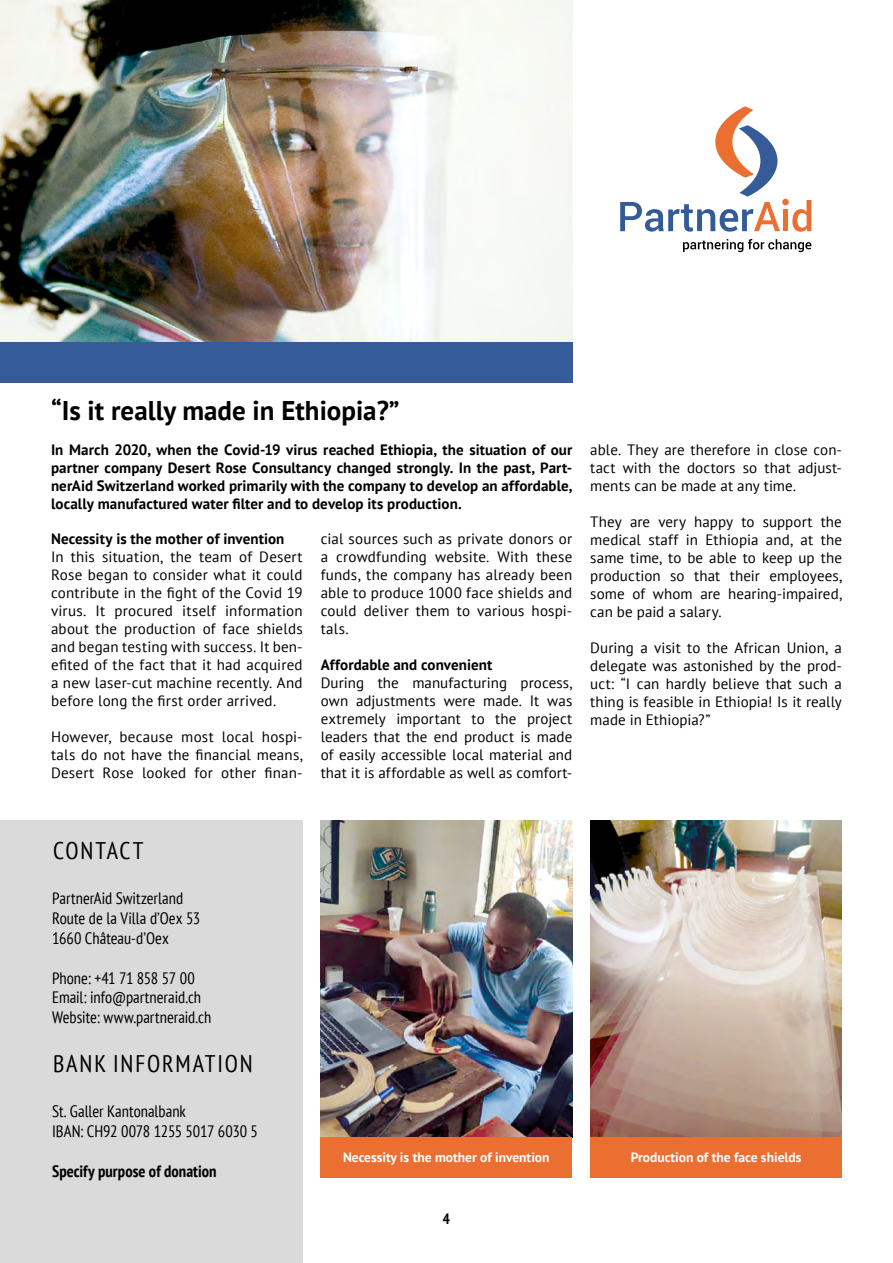
<style>
.page{position:relative;width:893px;height:1263px;background:#fff}
.page>*{position:absolute;margin:0;border:0;box-sizing:border-box;transform-origin:0 0}
.t1{font:700 27px "PT Sans";color:#000}
.t2{font:condensed 24px "PT Sans";letter-spacing:.075em;color:#000}
.t3{font:condensed 16.5px/19.8px "PT Sans";color:#000}
.t4{font:700 condensed 16.5px "PT Sans";color:#000}
.t5{font:15px/18px "PT Sans";letter-spacing:.01em;color:#000;text-align:justify}
.t6{font:700 15px/18px "PT Sans";letter-spacing:.005em;color:#000;text-align:justify}
.t7{font:700 condensed 15px "PT Sans";color:#000}
.t8{font:700 13.5px "PT Sans";color:#fff}
</style>
<div class="page">
<img style="left:321px;top:820px;width:251px;height:318px">
<img style="left:590px;top:820px;width:252px;height:318px">
<img style="left:0;top:0;width:572px;height:342px">
<div style="left:0;top:820px;width:303px;height:443px;background:#dadada"></div>
<div style="left:321px;top:1138px;width:251px;height:40px;background:#eb6f30"></div>
<div style="left:590px;top:1138px;width:252px;height:40px;background:#eb6f30"></div>
<div style="left:783px;top:209px;width:5px;height:22px;background:#eb6f32"></div>
<div style="left:782px;top:199px;width:7px;height:6px;background:#eb6f32;border-radius:50%"></div>
<svg style="left:792px;top:200px;width:19px;height:32px"></svg>
<svg style="left:683px;top:239px;width:128px;height:13px"></svg>
<svg style="left:620px;top:106px;width:160px;height:126px"></svg>
<div style="left:0;top:342px;width:572px;height:41px;background:#355b99"></div>
<h1 class="t1" style="left:51px;top:393px;width:350px">“Is it really made in Ethiopia?”</h1>
<p class="t6" style="left:51px;top:441px;width:523px">In March 2020, when the Covid-19 virus reached Ethiopia, the situation of our partner company Desert Rose Consultancy changed strongly. In the past, Part&shy;nerAid Switzerland worked primarily with the company to develop an affordable, locally manufactured water filter and to develop its production.</p>
<p class="t6" style="left:51px;top:529px;width:235px">Necessity is the mother of invention</p>
<p class="t5" style="left:51px;top:547px;width:253px">In this situation, the team of Desert Rose began to consider what it could contribute in the fight of the Covid 19 virus. It procured itself information about the production of face shields and began testing with success. It ben&shy;efited of the fact that it had acquired a new laser-cut machine recently. And before long the first order arrived.</p>
<p class="t5" style="left:51px;top:727px;width:253px">However, because most local hospi&shy;tals do not have the financial means, Desert Rose looked for other finan-</p>
<p class="t5" style="left:321px;top:529px;width:253px">cial sources such as private donors or a crowdfunding website. With these funds, the company has already been able to produce 1000 face shields and could deliver them to various hospi&shy;tals.</p>
<p class="t6" style="left:321px;top:655px;width:173px">Affordable and convenient</p>
<p class="t5" style="left:321px;top:673px;width:253px">During the manufacturing process, own adjustments were made. It was extremely important to the project leaders that the end product is made of easily accessible local material and that it is affordable as well as comfort-</p>
<p class="t5" style="left:590px;top:440px;width:253px">able. They are therefore in close con&shy;tact with the doctors so that adjust&shy;ments can be made at any time.</p>
<p class="t5" style="left:590px;top:512px;width:253px">They are very happy to support the medical staff in Ethiopia and, at the same time, to be able to keep up the production so that their employees, some of whom are hearing-impaired, can be paid a salary.</p>
<p class="t5" style="left:590px;top:638px;width:253px">During a visit to the African Union, a delegate was astonished by the prod&shy;uct: “I can hardly believe that such a thing is feasible in Ethiopia! Is it really made in Ethiopia?”</p>
<h2 class="t2" style="left:53px;top:835px;width:92px">CONTACT</h2>
<p class="t3" style="left:52px;top:888px;width:150px">PartnerAid Switzerland<br>Route de la Villa d’Oex 53<br>1660 Château-d’Oex</p>
<p class="t3" style="left:52px;top:967px;width:161px">Phone: +41 71 858 57 00<br>Email: info@partneraid.ch<br>Website: www.partneraid.ch</p>
<h2 class="t2" style="left:53px;top:1048px;width:201px">BANK INFORMATION</h2>
<p class="t3" style="left:52px;top:1101px;width:207px">St. Galler Kantonalbank<br>IBAN: CH92 0078 1255 5017 6030 5</p>
<p class="t4" style="left:52px;top:1160px;width:166px">Specify purpose of donation</p>
<p class="t8" style="left:343px;top:1148px;width:208px">Necessity is the mother of invention</p>
<p class="t8" style="left:631px;top:1148px;width:172px">Production of the face shields</p>
<p class="t7" style="left:443px;top:1209px;width:9px">4</p>
</div>
